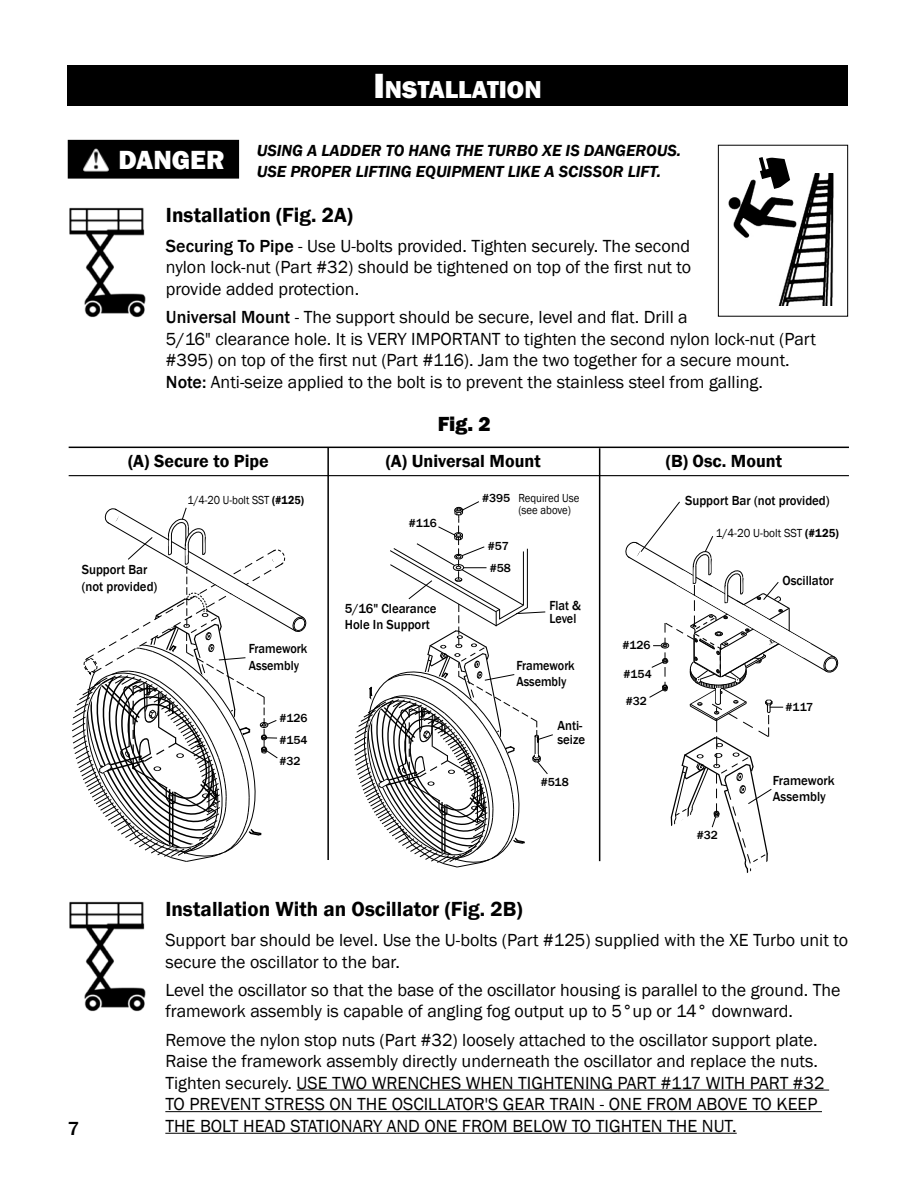
<style>
.page{position:relative;width:918px;height:1188px;background:#fff}
.page>*{position:absolute;margin:0;border:0;box-sizing:border-box;transform-origin:0 0}
.t1{font:800 25.2px "Franklin Gothic";color:#fff}
.t2{font:600 21px "Franklin Gothic";color:#000}
.t3{font:800 21px "Franklin Gothic";color:#000}
.t4{font:500 19.5px "Franklin Gothic";color:#000}
.t5{font:18px/21.6px "Franklin Gothic";color:#000}
.t6{font:600 18px "Franklin Gothic";color:#000}
.t7{font:italic 600 16.5px/20.2px "Franklin Gothic";color:#000}
.t8{font:500 13.5px/16.2px "Franklin Gothic";color:#000;scale:.95 1}
.t9{font:500 13.5px/16.2px "Franklin Gothic";color:#000;scale:.9 1}
.t10{font:500 12px/21px "Franklin Gothic";color:#000;text-align:justify}
.t11{font:12px/12px "Franklin Gothic";color:#000;scale:.9 1}
.t12{font:12px "Franklin Gothic";color:#000;scale:.95 1}
.s1{font-size:36px}
.s2{font-weight:500}
.s3{font-weight:600}
</style>
<div class="page">
<div style="left:68px;top:65px;width:780px;height:41px;background:#000"></div>
<img style="left:728px;top:174px;width:106px;height:132px">
<svg style="left:750px;top:144px;width:66px;height:66px"></svg>
<img style="left:69px;top:207px;width:77px;height:111px">
<div style="left:68px;top:140px;width:171px;height:38px;background:#000"></div>
<div style="left:68px;top:140px;width:171px;height:39px;border:1px solid #000"></div>
<img style="left:83px;top:148px;width:25px;height:24px">
<div style="left:718px;top:145px;width:130px;height:172px;border:1px solid #000"></div>
<svg style="left:72px;top:507px;width:235px;height:355px"></svg>
<hr style="left:69px;top:447px;width:780px;height:1px;background:#000">
<hr style="left:327px;top:447px;width:2px;height:413px;background:#000">
<svg style="left:625px;top:501px;width:214px;height:372px"></svg>
<hr style="left:599px;top:448px;width:1px;height:413px;background:#000">
<hr style="left:69px;top:475px;width:780px;height:1px;background:#000">
<svg style="left:354px;top:501px;width:199px;height:367px"></svg>
<hr style="left:297px;top:1090px;width:532px;height:1px;background:#000">
<hr style="left:165px;top:1111px;width:657px;height:1px;background:#000">
<hr style="left:165px;top:1133px;width:572px;height:1px;background:#000">
<img style="left:69px;top:901px;width:77px;height:111px">
<h1 class="t1" style="left:373px;top:73px;width:170px"><span class="s1">I</span> NSTALLATION</h1>
<p class="t7" style="left:118px;top:141px;width:564px;text-indent:138px">USING A LADDER TO HANG THE TURBO XE IS DANGEROUS.<br><sup>DANGER</sup> USE PROPER LIFTING EQUIPMENT LIKE A SCISSOR LIFT.</p>
<p class="t2" style="left:166px;top:202px;width:188px">Installation (Fig. 2A)</p>
<p class="t5" style="left:166px;top:235px;width:527px;text-align:justify"><span class="s2">Securing To Pipe</span> - Use U-bolts provided. Tighten securely. The second nylon lock-nut (Part #32) should be tightened on top of the first nut to provide added protection.</p>
<p class="t5" style="left:166px;top:307px;width:651px"><span class="s2">Universal Mount</span> - The support should be secure, level and flat. Drill a<br>5/16" clearance hole. It is VERY IMPORTANT to tighten the second nylon lock-nut (Part #395) on top of the first nut (Part #116). Jam the two together for a secure mount.<br><span class="s2">Note:</span> Anti-seize applied to the bolt is to prevent the stainless steel from galling.</p>
<p class="t3" style="left:438px;top:410px;width:55px">Fig. 2</p>
<p class="t6" style="left:128px;top:450px;width:142px">(A) Secure to Pipe</p>
<p class="t6" style="left:386px;top:449px;width:156px">(A) Universal Mount</p>
<p class="t6" style="left:666px;top:449px;width:118px">(B) Osc. Mount</p>
<p class="t11" style="left:187px;top:494px;width:131px">1/4-20 U-bolt SST <span class="s3">(#125)</span></p>
<p class="t10" style="left:482px;top:487px;width:30px">#395</p>
<p class="t11" style="left:518px;top:492px;width:69px">Required Use (see above)</p>
<p class="t8" style="left:685px;top:493px;width:154px">Support Bar (not provided)</p>
<p class="t10" style="left:409px;top:512px;width:29px">#116</p>
<p class="t12" style="left:716px;top:526px;width:131px">1/4-20 U-bolt SST <span class="s3">(#125)</span></p>
<p class="t10" style="left:488px;top:535px;width:22px">#57</p>
<p class="t8" style="left:82px;top:562px;width:81px">Support Bar (not provided)</p>
<p class="t10" style="left:490px;top:558px;width:23px">#58</p>
<p class="t8" style="left:782px;top:572px;width:56px">Oscillator</p>
<p class="t8" style="left:345px;top:601px;width:98px">5/16" Clearance<br>Hole In Support</p>
<p class="t9" style="left:549px;top:599px;width:36px;line-height:13.5px">Flat &amp;<br>Level</p>
<p class="t9" style="left:249px;top:641px;width:66px">Framework<br>Assembly</p>
<p class="t9" style="left:516px;top:657px;width:66px">Framework<br>Assembly</p>
<p class="t10" style="left:622px;top:634px;width:30px">#126</p>
<p class="t10" style="left:624px;top:664px;width:30px">#154</p>
<p class="t10" style="left:626px;top:691px;width:23px">#32</p>
<p class="t10" style="left:786px;top:697px;width:29px">#117</p>
<p class="t10" style="left:279px;top:708px;width:30px">#126 #154 #32</p>
<p class="t8" style="left:557px;top:719px;width:31px;line-height:13.5px">Anti&shy;seize</p>
<p class="t10" style="left:541px;top:772px;width:29px">#518</p>
<p class="t8" style="left:773px;top:772px;width:66px">Framework<br>Assembly</p>
<p class="t10" style="left:697px;top:824px;width:23px">#32</p>
<p class="t4" style="left:68px;top:1116px;width:13px">7</p>
<p class="t2" style="left:165px;top:896px;width:359px">Installation With an Oscillator (Fig. 2B)</p>
<p class="t5" style="left:165px;top:930px;width:684px">Support bar should be level. Use the U-bolts (Part #125) supplied with the XE Turbo unit to secure the oscillator to the bar.</p>
<p class="t5" style="left:165px;top:979px;width:677px">Level the oscillator so that the base of the oscillator housing is parallel to the ground. The framework assembly is capable of angling fog output up to 5°up or 14° downward.</p>
<p class="t5" style="left:165px;top:1029px;width:661px">Remove the nylon stop nuts (Part #32) loosely attached to the oscillator support plate.<br>Raise the framework assembly directly underneath the oscillator and replace the nuts.<br>Tighten securely. USE TWO WRENCHES WHEN TIGHTENING PART #117 WITH PART #32<br>TO PREVENT STRESS ON THE OSCILLATOR'S GEAR TRAIN - ONE FROM ABOVE TO KEEP THE BOLT HEAD STATIONARY AND ONE FROM BELOW TO TIGHTEN THE NUT.</p>
</div>
